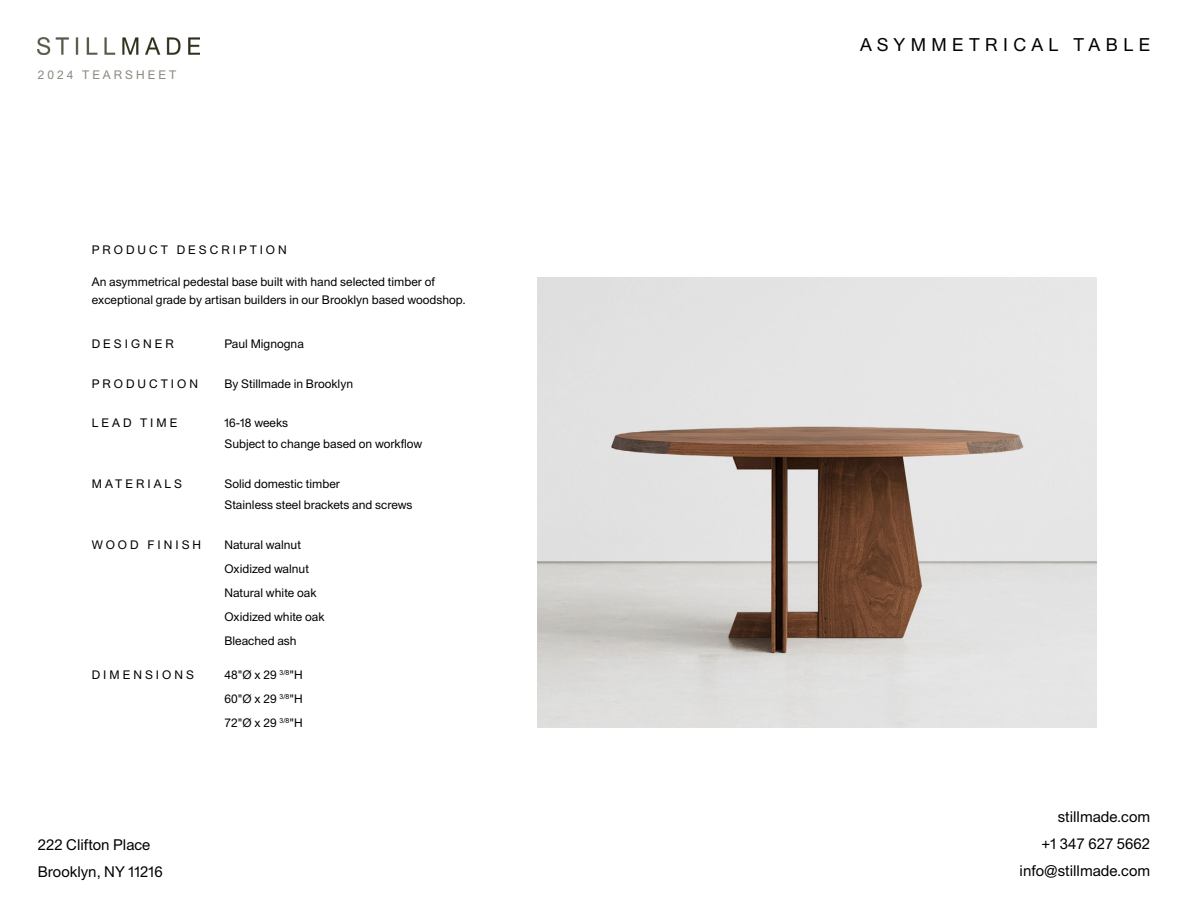
<style>
.page{position:relative;width:1188px;height:918px;background:#fff}
.page>*{position:absolute;margin:0;border:0;box-sizing:border-box;transform-origin:0 0}
.t1{font:18px "Union";letter-spacing:.3em;color:#000}
.t2{font:15px/27px "Union";color:#000}
.t3{font:12px/24px "Union";color:#000}
.t4{font:12px "Union";letter-spacing:.25em;color:#000}
.t5{font:12px "Union";letter-spacing:.25em;color:#8b887f}
</style>
<div class="page">
<img style="left:38px;top:38px;width:162px;height:17px">
<img style="left:538px;top:278px;width:558px;height:449px">
<p class="t5" style="left:38px;top:68px;width:140px">2024 TEARSHEET</p>
<p class="t4" style="left:92px;top:242px;width:197px">PRODUCT DESCRIPTION</p>
<p class="t3" style="left:92px;top:273px;width:376px;line-height:18px">An asymmetrical pedestal base built with hand selected timber of exceptional grade by artisan builders in our Brooklyn based woodshop.</p>
<p class="t4" style="left:92px;top:337px;width:84px">DESIGNER</p>
<p class="t3" style="left:224px;top:332px;width:81px">Paul Mignogna</p>
<p class="t4" style="left:92px;top:376px;width:108px">PRODUCTION</p>
<p class="t4" style="left:92px;top:416px;width:87px">LEAD TIME</p>
<p class="t3" style="left:224px;top:371px;width:130px">By Stillmade in Brooklyn</p>
<p class="t3" style="left:224px;top:412px;width:199px;line-height:21px">16-18 weeks<br>Subject to change based on workflow</p>
<p class="t4" style="left:92px;top:477px;width:92px">MATERIALS</p>
<p class="t3" style="left:224px;top:473px;width:190px;line-height:21px">Solid domestic timber<br>Stainless steel brackets and screws</p>
<p class="t4" style="left:92px;top:537px;width:111px">WOOD FINISH</p>
<p class="t3" style="left:224px;top:532px;width:102px">Natural walnut<br>Oxidized walnut<br>Natural white oak<br>Oxidized white oak<br>Bleached ash</p>
<p class="t4" style="left:92px;top:668px;width:104px">DIMENSIONS</p>
<p class="t3" style="left:224px;top:663px;width:80px;text-align:justify">48"Ø x 29 <sup>3/8</sup>"H 60"Ø x 29 <sup>3/8</sup>"H 72"Ø x 29 <sup>3/8</sup>"H</p>
<p class="t2" style="left:38px;top:832px;width:127px">222 Clifton Place<br>Brooklyn, NY 11216</p>
<h1 class="t1" style="left:860px;top:34px;width:292px">ASYMMETRICAL TABLE</h1>
<p class="t2" style="left:1020px;top:804px;width:132px;text-align:right">stillmade.com<br>+1 347 627 5662 info@stillmade.com</p>
</div>
